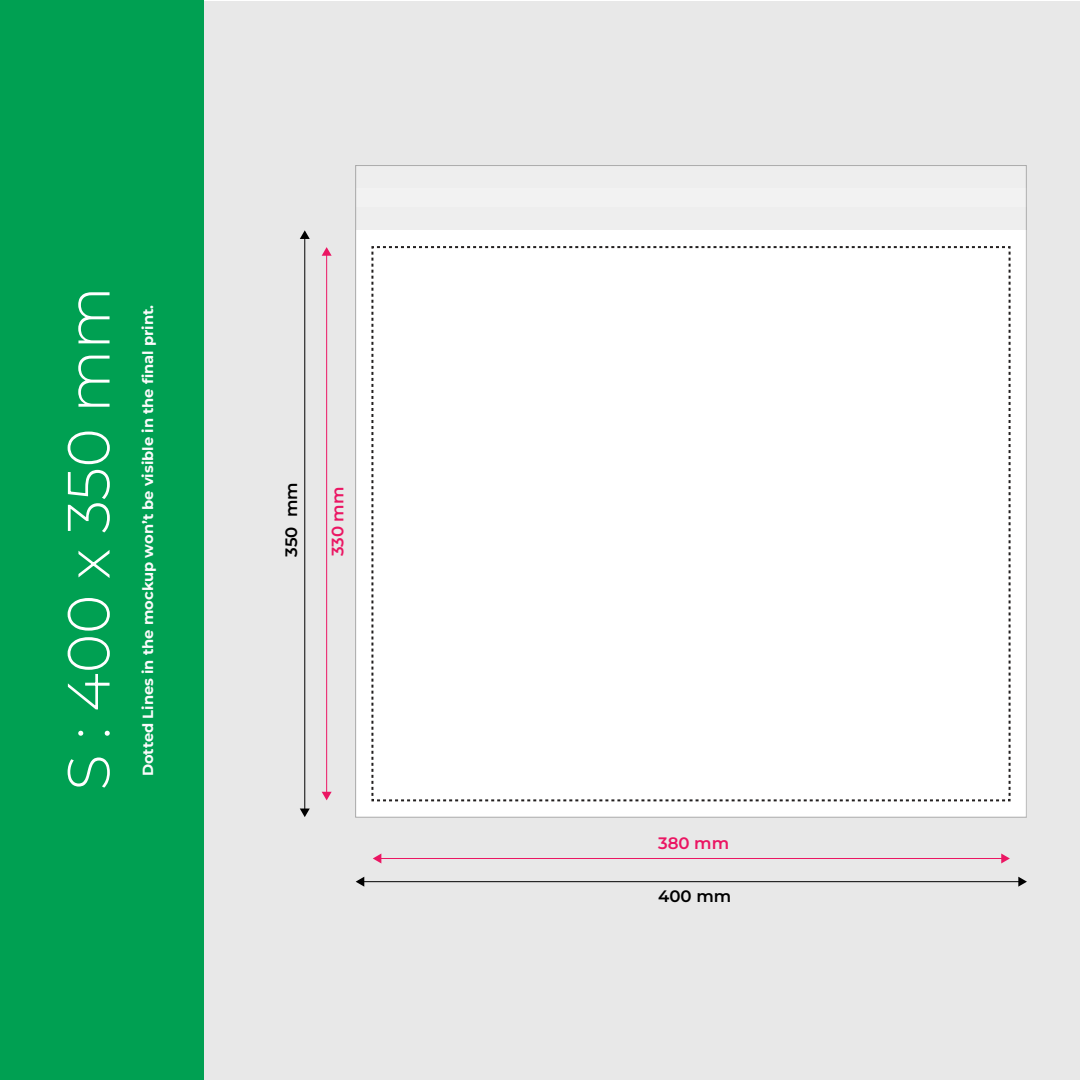
<style>
.page{position:relative;width:1080px;height:1080px;background:#fff}
.page>*{position:absolute;margin:0;border:0;box-sizing:border-box;transform-origin:0 0}
.t1{font:300 59.5px "Montserrat";color:#fff}
.t2{font:600 16.6px "Montserrat";color:#000}
.t3{font:600 16.6px "Montserrat";color:#eb1663}
.t4{font:700 14.7px "Montserrat";color:#fbfbfb}
</style>
<div class="page">
<div style="left:1px;top:1px;width:1079px;height:1079px;background:#e8e8e8"></div>
<div style="left:0;top:0;width:204px;height:1080px;background:#00a052"></div>
<hr style="left:304px;top:238px;width:1px;height:572px;background:#000">
<svg style="left:300px;top:809px;width:10px;height:8px"></svg>
<svg style="left:300px;top:230px;width:10px;height:9px"></svg>
<hr style="left:326px;top:254px;width:1px;height:539px;background:#eb1663">
<svg style="left:322px;top:792px;width:10px;height:8px"></svg>
<svg style="left:322px;top:247px;width:10px;height:9px"></svg>
<hr style="left:363px;top:881px;width:657px;height:1px;background:#000">
<svg style="left:356px;top:877px;width:8px;height:10px"></svg>
<svg style="left:1018px;top:877px;width:9px;height:10px"></svg>
<hr style="left:380px;top:858px;width:623px;height:1px;background:#eb1663">
<svg style="left:373px;top:854px;width:8px;height:9px"></svg>
<svg style="left:1001px;top:854px;width:9px;height:9px"></svg>
<div style="left:356px;top:166px;width:670px;height:651px;background:#eee"></div>
<div style="left:356px;top:188px;width:670px;height:19px;background:#f2f2f2"></div>
<div style="left:356px;top:230px;width:670px;height:587px;background:#fff"></div>
<svg style="left:371px;top:246px;width:640px;height:556px"></svg>
<h1 class="t1" style="left:49px;top:791px;width:506px;rotate:-90deg">S : 400 x 350 mm</h1>
<p class="t4" style="left:138px;top:776px;width:473px;rotate:-90deg">Dotted Lines in the mockup won’t be visible in the final print.</p>
<p class="t2" style="left:280px;top:557px;width:76px;rotate:-90deg">350 mm</p>
<p class="t3" style="left:327px;top:556px;width:71px;rotate:-90deg">330 mm</p>
<p class="t3" style="left:658px;top:832px;width:73px">380 mm</p>
<p class="t2" style="left:658px;top:885px;width:74px">400 mm</p>
</div>
